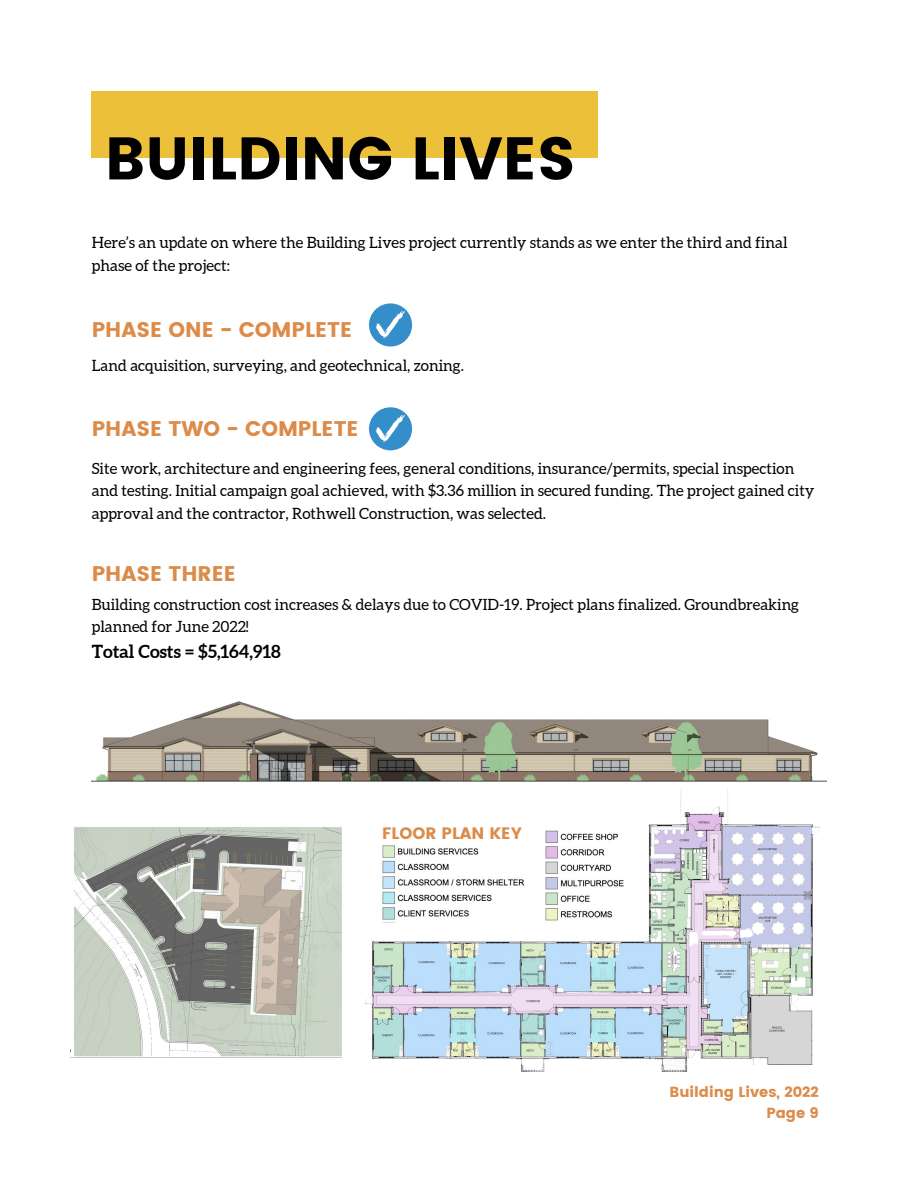
<style>
.page{position:relative;width:918px;height:1188px;background:#fff}
.page>*{position:absolute;margin:0;border:0;box-sizing:border-box;transform-origin:0 0}
.t1{font:60px "Poppins";color:#000}
.t2{font:21.15px "Poppins";color:#dc8b49}
.t3{font:700 18px "Aleo";color:#000}
.t4{font:16.5px "Poppins";color:#dc8b49}
.t5{font:15.45px/22.5px "Aleo";color:#000}
.t6{font:14.55px "Poppins";color:#dc8b49}
</style>
<div class="page">
<img style="left:92px;top:701px;width:734px;height:81px">
<img style="left:365px;top:789px;width:455px;height:283px">
<img style="left:73px;top:827px;width:269px;height:230px">
<div style="left:92px;top:92px;width:506px;height:66px;background:#edc039"></div>
<img style="left:373px;top:844px;width:156px;height:79px">
<img style="left:536px;top:828px;width:103px;height:95px">
<div style="left:369px;top:303px;width:43px;height:44px;background:#338eca;border-radius:50%"></div>
<svg style="left:376px;top:311px;width:29px;height:28px"></svg>
<div style="left:369px;top:407px;width:43px;height:43px;background:#338eca;border-radius:50%"></div>
<svg style="left:376px;top:415px;width:29px;height:28px"></svg>
<p class="t1" style="left:105px;top:124px;width:472px">BUILDING LIVES</p>
<p class="t5" style="left:92px;top:231px;width:697px;line-height:23.2px">Here’s an update on where the Building Lives project currently stands as we enter the third and final phase of the project:</p>
<p class="t2" style="left:92px;top:317px;width:262px">PHASE ONE - COMPLETE</p>
<p class="t5" style="left:92px;top:355px;width:374px">Land acquisition, surveying, and geotechnical, zoning.</p>
<p class="t2" style="left:92px;top:417px;width:268px">PHASE TWO - COMPLETE</p>
<p class="t5" style="left:92px;top:457px;width:724px">Site work, architecture and engineering fees, general conditions, insurance/permits, special inspection and testing. Initial campaign goal achieved, with $3.36 million in secured funding. The project gained city approval and the contractor, Rothwell Construction, was selected.</p>
<p class="t2" style="left:92px;top:561px;width:146px">PHASE THREE</p>
<p class="t5" style="left:92px;top:593px;width:709px">Building construction cost increases &amp; delays due to COVID-19. Project plans finalized. Groundbreaking planned for June 2022!</p>
<p class="t3" style="left:92px;top:641px;width:190px">Total Costs = $5,164,918</p>
<p class="t4" style="left:382px;top:823px;width:141px">FLOOR PLAN KEY</p>
<p class="t6" style="left:670px;top:1084px;width:151px">Building Lives, 2022</p>
<p class="t6" style="left:766px;top:1104px;width:54px">Page 9</p>
</div>
